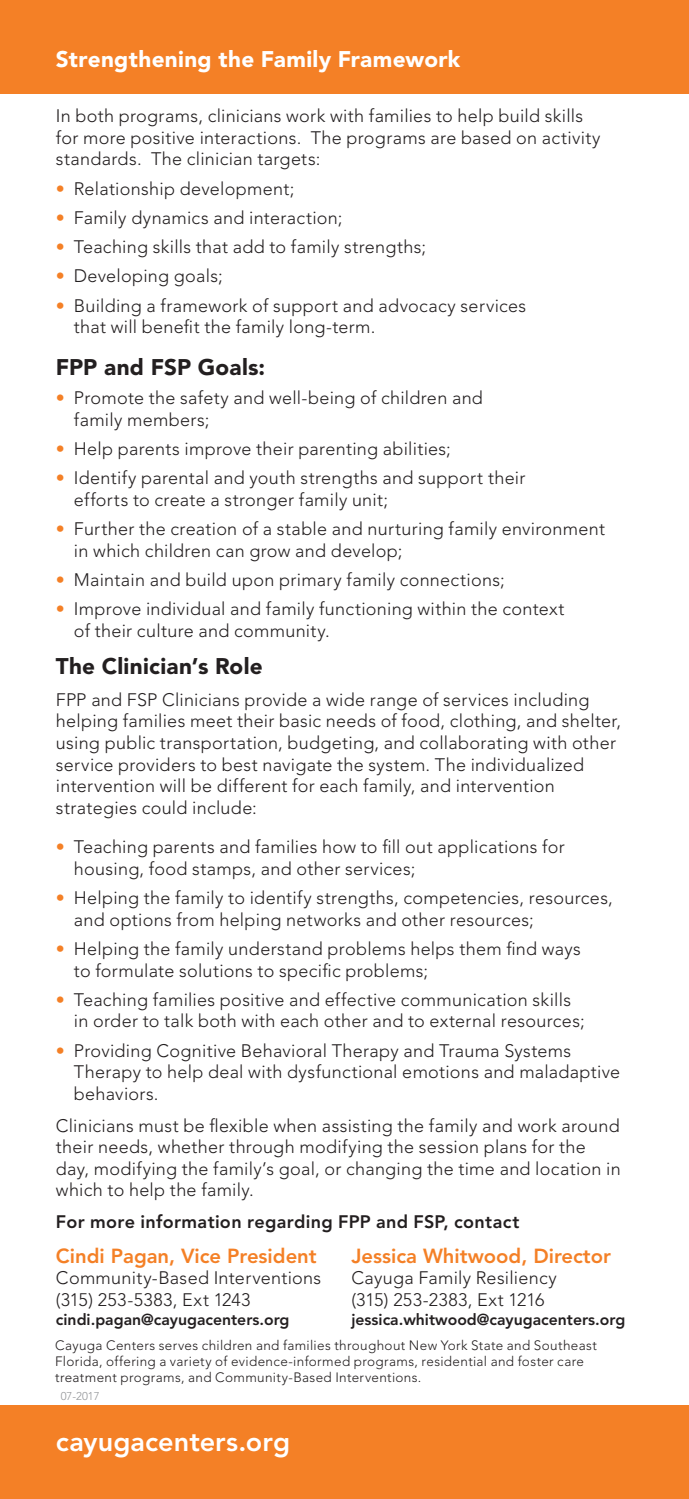
<style>
.page{position:relative;width:689px;height:1499px;background:#fff}
.page>*{position:absolute;margin:0;border:0;box-sizing:border-box;transform-origin:0 0}
.t1{font:800 27px "Avenir";letter-spacing:.005em;color:#fff}
.t2{font:900 22.5px "Avenir";letter-spacing:.01em;color:#231f20}
.t3{font:900 22.5px "Avenir";letter-spacing:.015em;color:#fff}
.t4{font:800 20.25px "Avenir";color:#f48026}
.t5{font:300 18px/21.6px "Avenir";letter-spacing:.015em;color:#231f20}
.t6{font:800 18px "Avenir";letter-spacing:.02em;color:#231f20}
.t7{font:800 15.75px "Avenir";color:#231f20}
.t8{font:300 13.5px/16.2px "Avenir";letter-spacing:.025em;color:#231f20}
.t9{font:300 11.25px "Avenir";color:#939598}
.s1{color:#f48026}
</style>
<div class="page">
<div style="left:0;top:1405px;width:688px;height:93px;background:#f48026"></div>
<div style="left:0;top:0;width:688px;height:93px;background:#f48026"></div>
<p class="t3" style="left:56px;top:46px;width:406px">Strengthening the Family Framework</p>
<p class="t5" style="left:56px;top:105px;width:546px">In both programs, clinicians work with families to help build skills for more positive interactions. The programs are based on activity standards. The clinician targets:</p>
<p class="t5" style="left:56px;top:178px;width:240px"><span class="s1">•</span> Relationship development;</p>
<p class="t5" style="left:56px;top:207px;width:288px"><span class="s1">•</span> Family dynamics and interaction;</p>
<p class="t5" style="left:56px;top:236px;width:371px"><span class="s1">•</span> Teaching skills that add to family strengths;</p>
<p class="t5" style="left:56px;top:265px;width:168px"><span class="s1">•</span> Developing goals;</p>
<p class="t5" style="left:74px;top:295px;width:454px;text-indent:-18px"><span class="s1">•</span> Building a framework of support and advocacy services that will benefit the family long-term.</p>
<p class="t2" style="left:56px;top:353px;width:211px">FPP and FSP Goals:</p>
<p class="t5" style="left:74px;top:387px;width:410px;text-indent:-18px"><span class="s1">•</span> Promote the safety and well-being of children and family members;</p>
<p class="t5" style="left:56px;top:438px;width:396px"><span class="s1">•</span> Help parents improve their parenting abilities;</p>
<p class="t5" style="left:74px;top:467px;width:453px;text-indent:-18px"><span class="s1">•</span> Identify parental and youth strengths and support their efforts to create a stronger family unit;</p>
<p class="t5" style="left:74px;top:518px;width:532px;text-indent:-18px"><span class="s1">•</span> Further the creation of a stable and nurturing family environment in which children can grow and develop;</p>
<p class="t5" style="left:56px;top:569px;width:450px"><span class="s1">•</span> Maintain and build upon primary family connections;</p>
<p class="t5" style="left:74px;top:598px;width:492px;text-indent:-18px"><span class="s1">•</span> Improve individual and family functioning within the context of their culture and community.</p>
<p class="t2" style="left:56px;top:652px;width:208px">The Clinician’s Role</p>
<p class="t5" style="left:56px;top:689px;width:566px">FPP and FSP Clinicians provide a wide range of services including helping families meet their basic needs of food, clothing, and shelter, using public transportation, budgeting, and collaborating with other service providers to best navigate the system. The individualized intervention will be different for each family, and intervention strategies could include:</p>
<p class="t5" style="left:74px;top:836px;width:492px;text-indent:-18px"><span class="s1">•</span> Teaching parents and families how to fill out applications for housing, food stamps, and other services;</p>
<p class="t5" style="left:74px;top:887px;width:540px;text-indent:-18px"><span class="s1">•</span> Helping the family to identify strengths, competencies, resources, and options from helping networks and other resources;</p>
<p class="t5" style="left:74px;top:938px;width:508px;text-indent:-18px"><span class="s1">•</span> Helping the family understand problems helps them find ways to formulate solutions to specific problems;</p>
<p class="t5" style="left:74px;top:988px;width:512px;text-indent:-18px"><span class="s1">•</span> Teaching families positive and effective communication skills in order to talk both with each other and to external resources;</p>
<p class="t5" style="left:74px;top:1039px;width:547px;text-indent:-18px"><span class="s1">•</span> Providing Cognitive Behavioral Therapy and Trauma Systems<br>Therapy to help deal with dysfunctional emotions and maladaptive behaviors.</p>
<p class="t5" style="left:56px;top:1114px;width:566px">Clinicians must be flexible when assisting the family and work around their needs, whether through modifying the session plans for the day, modifying the family’s goal, or changing the time and location in which to help the family.</p>
<p class="t6" style="left:56px;top:1211px;width:465px">For more information regarding FPP and FSP, contact</p>
<p class="t4" style="left:56px;top:1243px;width:262px">Cindi Pagan, Vice President</p>
<p class="t5" style="left:56px;top:1267px;width:267px">Community-Based Interventions (315) 253-5383, Ext 1243</p>
<p class="t7" style="left:56px;top:1310px;width:235px">cindi.pagan@cayugacenters.org</p>
<p class="t4" style="left:351px;top:1243px;width:261px">Jessica Whitwood, Director</p>
<p class="t5" style="left:351px;top:1267px;width:207px">Cayuga Family Resiliency (315) 253-2383, Ext 1216</p>
<p class="t7" style="left:351px;top:1310px;width:275px">jessica.whitwood@cayugacenters.org</p>
<p class="t8" style="left:55px;top:1337px;width:543px">Cayuga Centers serves children and families throughout New York State and Southeast<br>Florida, offering a variety of evidence-informed programs, residential and foster care treatment programs, and Community-Based Interventions.</p>
<p class="t9" style="left:61px;top:1389px;width:40px">07-2017</p>
<h1 class="t1" style="left:56px;top:1425px;width:235px">cayugacenters.org</h1>
</div>
